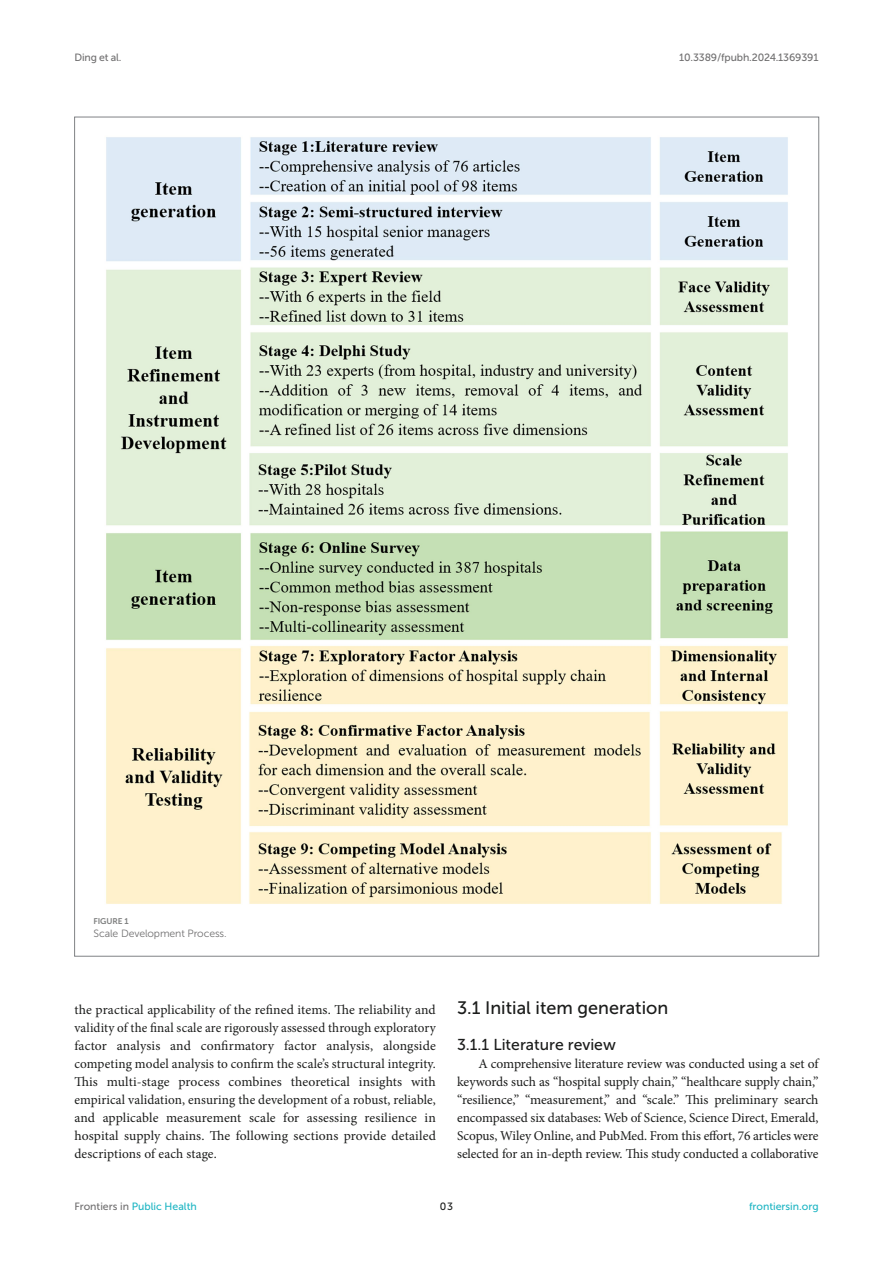
<style>
.page{position:relative;width:893px;height:1263px;background:#fff}
.page>*{position:absolute;margin:0;border:0;box-sizing:border-box;transform-origin:0 0}
.HEAD_2{font:18px "Museo Sans 500";color:#1b1c1b}
.HEAD_3_after_HEAD_2{font:15.75px "Museo Sans 500";color:#1b1c1b}
.TEXT_FLUSH{font:13.5px/18px "Minion Pro";color:#1b1c1b;text-align:justify}
.t1{font:10.5px "Museo Sans 500";color:#1db5c3}
.t2{font:10.5px "Museo Sans 500";letter-spacing:-.015em;color:#706f70}
.FIG_LEG{font:10.5px "Museo Sans 300";letter-spacing:-.01em;color:#706f70}
.t3{font:10.5px "Museo Sans 500";color:#1b1c1b}
.FIG_HD{font:8.25px "Museo Sans 700";letter-spacing:-.01em;color:#7e7f7f}
.s1{color:#706f70}
</style>
<div class="page">
<img style="left:106px;top:137px;width:682px;height:767px">
<p class="t2" style="left:74px;top:51px;width:49px">Ding et al.</p>
<p class="t2" style="left:679px;top:51px;width:141px">10.3389/fpubh.2024.1369391</p>
<p class="FIG_HD" style="left:94px;top:916px;width:37px">FIGURE 1</p>
<p class="FIG_LEG" style="left:94px;top:928px;width:135px">Scale Development Process.</p>
<p class="TEXT_FLUSH" style="left:74px;top:1001px;width:363px">the practical applicability of the refined items. The reliability and validity of the final scale are rigorously assessed through exploratory factor analysis and confirmatory factor analysis, alongside competing model analysis to confirm the scale’s structural integrity.<br>This multi-stage process combines theoretical insights with empirical validation, ensuring the development of a robust, reliable, and applicable measurement scale for assessing resilience in hospital supply chains. The following sections provide detailed descriptions of each stage.</p>
<p class="HEAD_2" style="left:457px;top:998px;width:213px">3.1 Initial item generation</p>
<p class="HEAD_3_after_HEAD_2" style="left:457px;top:1036px;width:160px">3.1.1 Literature review</p>
<p class="TEXT_FLUSH" style="left:457px;top:1055px;width:363px;text-indent:21px">A comprehensive literature review was conducted using a set of keywords such as “hospital supply chain,” “healthcare supply chain,” “resilience,” “measurement,” and “scale.” This preliminary search encompassed six databases: Web of Science, Science Direct, Emerald, Scopus, Wiley Online, and PubMed. From this effort, 76 articles were selected for an in-depth review. This study conducted a collaborative</p>
<p class="t1" style="left:74px;top:1200px;width:124px"><span class="s1">Frontiers in</span> Public Health</p>
<p class="t3" style="left:440px;top:1200px;width:15px">03</p>
<p class="t1" style="left:749px;top:1200px;width:71px">frontiersin.org</p>
</div>
